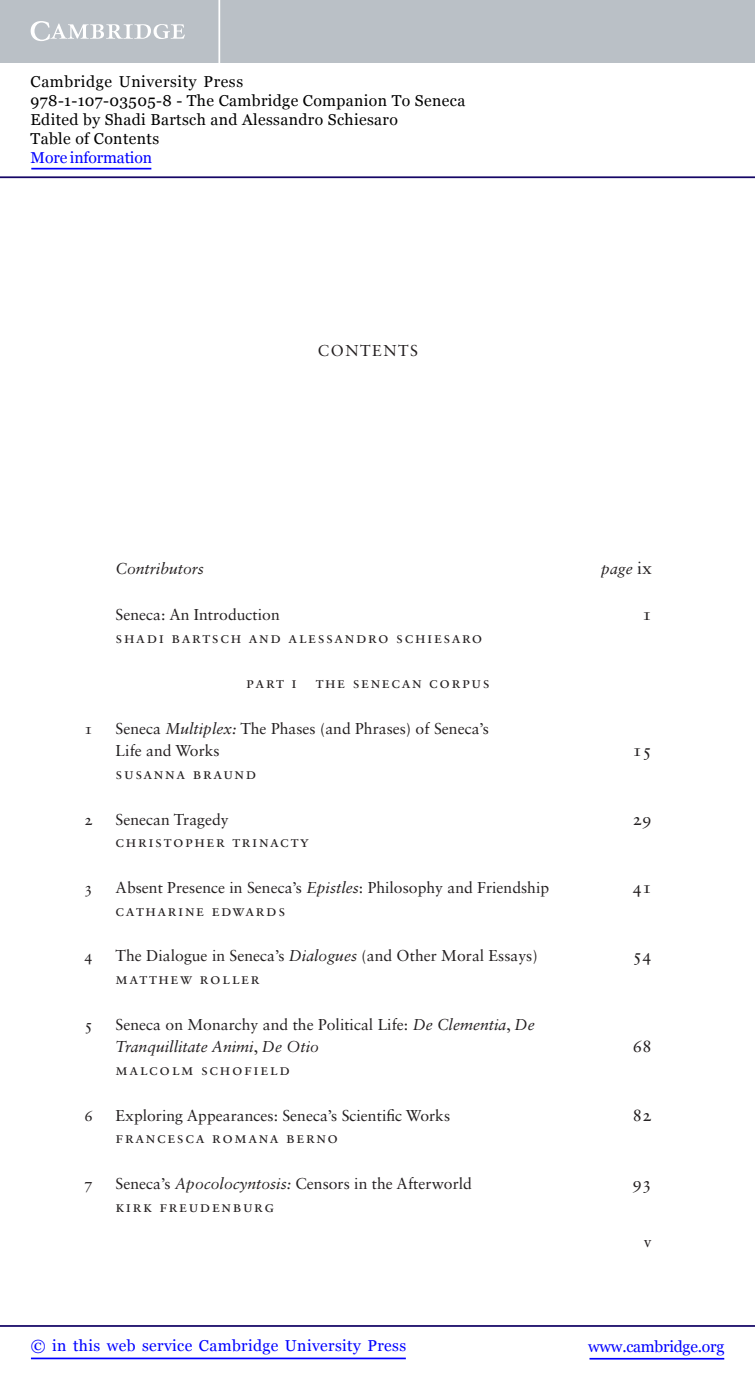
<style>
.page{position:relative;width:755px;height:1385px;background:#fff}
.page>*{position:absolute;margin:0;border:0;box-sizing:border-box;transform-origin:0 0}
.t1{font:17.5px "Sabon LT Std";color:#231f20}
.t2{font:15.75px/22.8px "Sabon LT Std";letter-spacing:.1em;color:#231f20}
.t3{font:15.75px/18.9px "Georgia";letter-spacing:.025em;color:#000}
.t4{font:15.75px "Georgia";letter-spacing:.025em;color:#00f}
.t5{font:italic 15.75px "Sabon LT Std";color:#231f20}
.t6{font:15.75px "Georgia";letter-spacing:-.015em;color:#00f}
.t7{font:15.75px "Georgia";letter-spacing:-.01em;color:#00f}
.s1{font-style:normal;font-size:17.5px}
.s2{font-style:italic}
</style>
<div class="page">
<hr style="left:589px;top:1358px;width:134px;height:1px;background:#00f">
<hr style="left:0;top:1325px;width:754px;height:2px;background:#150666">
<hr style="left:31px;top:1357px;width:374px;height:2px;background:#00f">
<div style="left:0;top:0;width:754px;height:63px;background:#bac0c6"></div>
<svg style="left:31px;top:21px;width:154px;height:20px"></svg>
<hr style="left:218px;top:0;width:2px;height:63px;background:#fff">
<hr style="left:0;top:176px;width:754px;height:2px;background:#150666">
<hr style="left:31px;top:168px;width:120px;height:1px;background:#00f">
<p class="t3" style="left:31px;top:73px;width:436px">Cambridge University Press<br>978-1-107-03505-8 - The Cambridge Companion To Seneca Edited by Shadi Bartsch and Alessandro Schiesaro<br>Table of Contents</p>
<p class="t7" style="left:31px;top:148px;width:123px">More information</p>
<p class="t2" style="left:317px;top:341px;width:102px">CONTENTS</p>
<p class="t5" style="left:116px;top:563px;width:90px">Contributors</p>
<p class="t5" style="left:601px;top:563px;width:52px">page <span class="s1">ix</span></p>
<p class="t2" style="left:116px;top:604px;width:165px">Seneca: An Introduction</p>
<p class="t1" style="left:641px;top:607px;width:11px">1</p>
<p class="t2" style="left:116px;top:627px;width:368px">Shadi Bartsch and Alessandro Schiesaro</p>
<p class="t2" style="left:246px;top:673px;width:245px">Part I The Senecan Corpus</p>
<p class="t2" style="left:84px;top:718px;width:10px">1</p>
<p class="t2" style="left:116px;top:718px;width:374px">Seneca <span class="s2">Multiplex:</span> The Phases (and Phrases) of Seneca’s<br>Life and Works</p>
<p class="t2" style="left:116px;top:764px;width:142px">Susanna Braund</p>
<p class="t1" style="left:632px;top:743px;width:21px">15</p>
<p class="t2" style="left:84px;top:809px;width:10px">2</p>
<p class="t2" style="left:116px;top:809px;width:114px">Senecan Tragedy</p>
<p class="t1" style="left:632px;top:812px;width:21px">29</p>
<p class="t2" style="left:116px;top:832px;width:195px">Christopher Trinacty</p>
<p class="t2" style="left:84px;top:877px;width:10px">3</p>
<p class="t2" style="left:116px;top:877px;width:434px">Absent Presence in Seneca’s <span class="s2">Epistles</span> : Philosophy and Friendship</p>
<p class="t1" style="left:632px;top:880px;width:21px">41</p>
<p class="t2" style="left:116px;top:900px;width:171px">Catharine Edwards</p>
<p class="t2" style="left:84px;top:946px;width:10px">4</p>
<p class="t2" style="left:116px;top:946px;width:423px">The Dialogue in Seneca’s <span class="s2">Dialogues</span> (and Other Moral Essays)</p>
<p class="t1" style="left:632px;top:948px;width:21px">54</p>
<p class="t2" style="left:116px;top:968px;width:145px">Matthew Roller</p>
<p class="t2" style="left:84px;top:1014px;width:10px">5</p>
<p class="t2" style="left:116px;top:1014px;width:420px">Seneca on Monarchy and the Political Life: <span class="s2">De Clementia</span>, <span class="s2">De<br>Tranquillitate Animi</span>, <span class="s2">De Otio</span></p>
<p class="t1" style="left:632px;top:1039px;width:21px">68</p>
<p class="t2" style="left:116px;top:1059px;width:175px">Malcolm Schofield</p>
<p class="t2" style="left:84px;top:1105px;width:10px">6</p>
<p class="t2" style="left:116px;top:1105px;width:336px">Exploring Appearances: Seneca’s Scientific Works</p>
<p class="t1" style="left:632px;top:1107px;width:21px">82</p>
<p class="t2" style="left:116px;top:1128px;width:224px">Francesca Romana Berno</p>
<p class="t2" style="left:84px;top:1173px;width:10px">7</p>
<p class="t2" style="left:116px;top:1173px;width:357px">Seneca’s <span class="s2">Apocolocyntosis:</span> Censors in the Afterworld</p>
<p class="t1" style="left:632px;top:1176px;width:21px">93</p>
<p class="t2" style="left:116px;top:1196px;width:160px">Kirk Freudenburg</p>
<p class="t2" style="left:643px;top:1231px;width:9px">v</p>
<p class="t4" style="left:31px;top:1336px;width:376px">© in this web service Cambridge University Press</p>
<p class="t6" style="left:587px;top:1336px;width:137px">www.cambridge.org</p>
</div>
